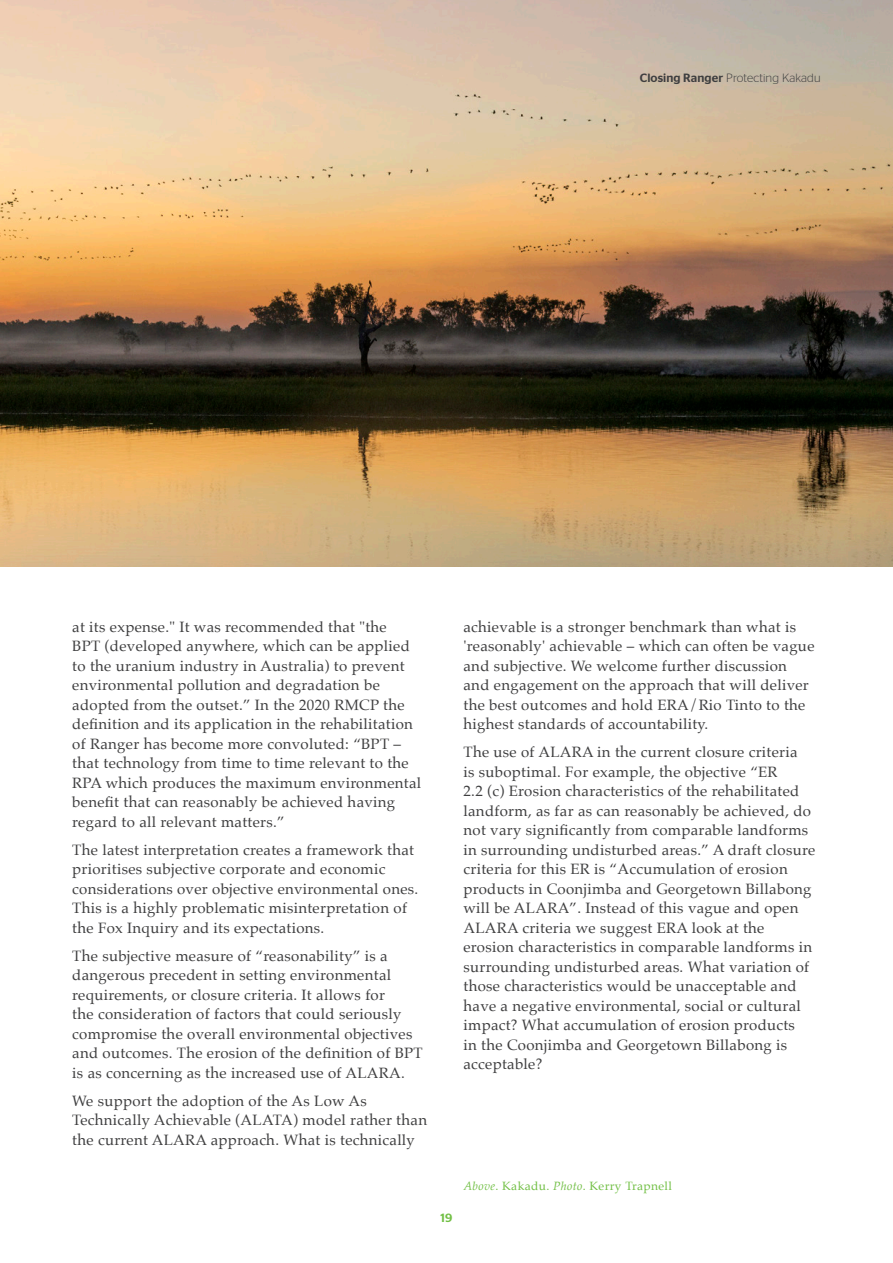
<style>
.page{position:relative;width:893px;height:1263px;background:#fff}
.page>*{position:absolute;margin:0;border:0;box-sizing:border-box;transform-origin:0 0}
.Body_Text_charcoal_1{font:15px/19.5px "Palatino";letter-spacing:.02em;color:#3e3e3f}
.Photo_credit_ACF_gre{font:12px "Palatino";letter-spacing:.03em;color:#71bf44}
.t1{font:300 12px "Stag Sans";letter-spacing:.01em;color:#3e3e3f}
.t2{font:500 12px "Stag Sans";color:#71bf44}
.s1{font-weight:500}
.s2{font-style:italic}
</style>
<div class="page">
<img style="left:0;top:0;width:893px;height:566px">
<p class="t1" style="left:640px;top:71px;width:182px"><span class="s1">Closing Ranger</span> Protecting Kakadu</p>
<p class="Body_Text_charcoal_1" style="left:72px;top:617px;width:350px">at its expense." It was recommended that "the<br>BPT (developed anywhere, which can be applied to the uranium industry in Australia) to prevent environmental pollution and degradation be adopted from the outset.” In the 2020 RMCP the definition and its application in the rehabilitation of Ranger has become more convoluted: “BPT – that technology from time to time relevant to the RPA which produces the maximum environmental benefit that can reasonably be achieved having regard to all relevant matters.”</p>
<p class="Body_Text_charcoal_1" style="left:72px;top:840px;width:348px">The latest interpretation creates a framework that prioritises subjective corporate and economic considerations over objective environmental ones.<br>This is a highly problematic misinterpretation of the Fox Inquiry and its expectations.</p>
<p class="Body_Text_charcoal_1" style="left:72px;top:946px;width:352px">The subjective measure of “reasonability” is a dangerous precedent in setting environmental requirements, or closure criteria. It allows for<br>the consideration of factors that could seriously compromise the overall environmental objectives and outcomes. The erosion of the definition of BPT is as concerning as the increased use of ALARA.</p>
<p class="Body_Text_charcoal_1" style="left:72px;top:1091px;width:356px">We support the adoption of the As Low As<br>Technically Achievable (ALATA) model rather than the current ALARA approach. What is technically</p>
<p class="Body_Text_charcoal_1" style="left:463px;top:617px;width:352px">achievable is a stronger benchmark than what is 'reasonably' achievable – which can often be vague and subjective. We welcome further discussion and engagement on the approach that will deliver the best outcomes and hold ERA/Rio Tinto to the highest standards of accountability.</p>
<p class="Body_Text_charcoal_1" style="left:463px;top:742px;width:353px">The use of ALARA in the current closure criteria<br>is suboptimal. For example, the objective “ER<br>2.2 (c) Erosion characteristics of the rehabilitated landform, as far as can reasonably be achieved, do not vary significantly from comparable landforms in surrounding undisturbed areas.” A draft closure criteria for this ER is “Accumulation of erosion products in Coonjimba and Georgetown Billabong will be ALARA”. Instead of this vague and open ALARA criteria we suggest ERA look at the erosion characteristics in comparable landforms in surrounding undisturbed areas. What variation of those characteristics would be unacceptable and have a negative environmental, social or cultural impact? What accumulation of erosion products<br>in the Coonjimba and Georgetown Billabong is acceptable?</p>
<p class="t2" style="left:440px;top:1210px;width:13px">19</p>
<p class="Photo_credit_ACF_gre" style="left:463px;top:1176px;width:210px"><span class="s2">Above</span>. Kakadu. <span class="s2">Photo</span>. Kerry Trapnell</p>
</div>
